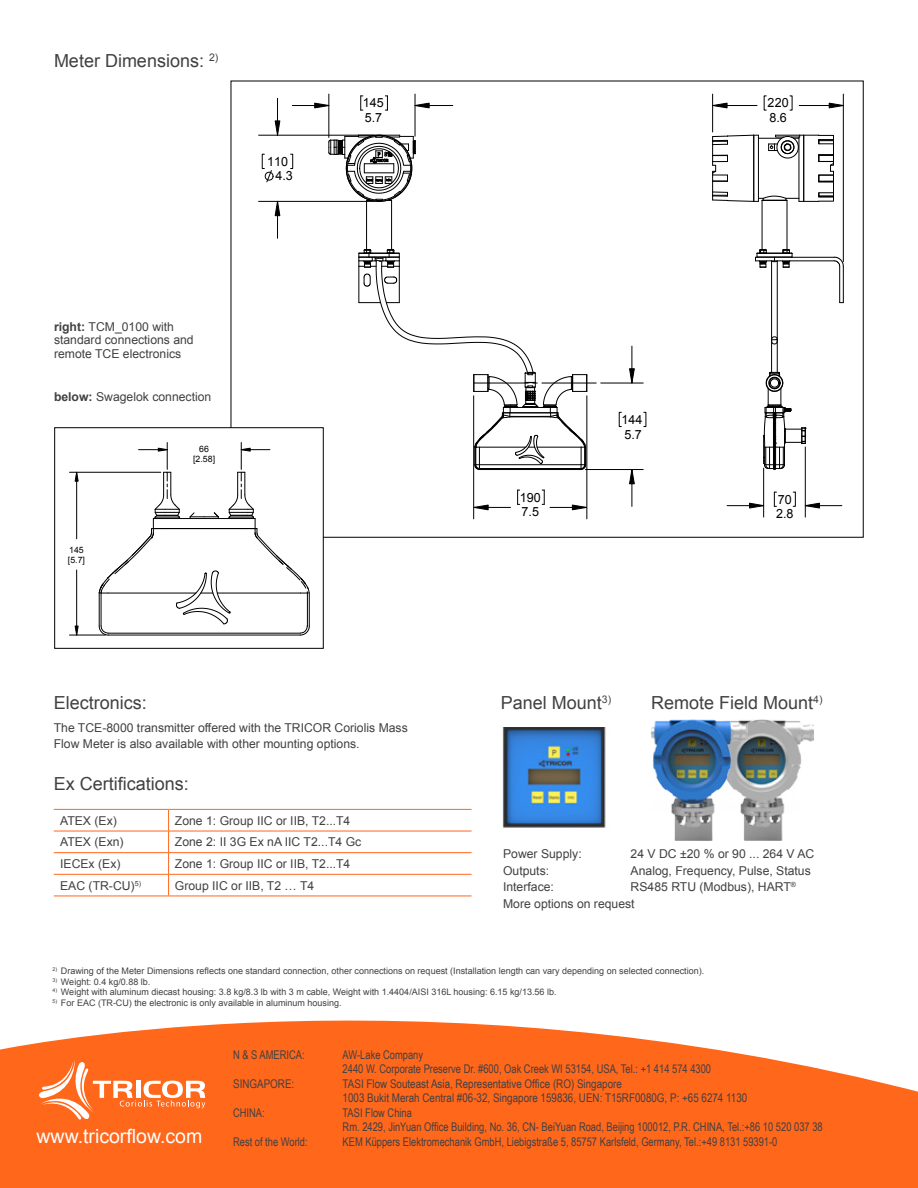
<style>
.page{position:relative;width:918px;height:1188px;background:#fff}
.page>*{position:absolute;margin:0;border:0;box-sizing:border-box;transform-origin:0 0}
.t1{font:19.5px "Arial";color:#fff}
.t2{font:18px "Arial";color:#414042}
.t3{font:12.6px/14.9px "Arial";letter-spacing:.005em;color:#000}
.t4{font:12.15px/13.5px "Arial";color:#414042}
.t5{font:12px/13.5px "Arial Narrow";color:#414042;scale:.95 1}
.t6{font:12px/13.5px "Arial Narrow";color:#414042}
.t7{font:9px "Arial";color:#414042}
.t8{font:8.7px/10.5px "Arial";color:#000;text-align:center}
.s1{font-weight:700}
</style>
<div class="page">
<svg style="left:328px;top:134px;width:260px;height:337px"></svg>
<hr style="left:542px;top:383px;width:54px;height:1px;background:#000">
<hr style="left:601px;top:383px;width:42px;height:1px;background:#000">
<hr style="left:585px;top:469px;width:58px;height:1px;background:#000">
<hr style="left:632px;top:346px;width:1px;height:37px;background:#000">
<hr style="left:632px;top:470px;width:1px;height:36px;background:#000">
<svg style="left:629px;top:368px;width:6px;height:16px"></svg>
<svg style="left:629px;top:470px;width:6px;height:14px"></svg>
<hr style="left:473px;top:396px;width:1px;height:123px;background:#000">
<hr style="left:587px;top:396px;width:1px;height:123px;background:#000">
<svg style="left:517px;top:490px;width:3px;height:15px"></svg>
<hr style="left:415px;top:105px;width:38px;height:1px;background:#000">
<hr style="left:329px;top:94px;width:1px;height:43px;background:#000">
<svg style="left:360px;top:96px;width:3px;height:15px"></svg>
<hr style="left:292px;top:105px;width:37px;height:1px;background:#000">
<svg style="left:542px;top:490px;width:3px;height:15px"></svg>
<hr style="left:415px;top:94px;width:1px;height:42px;background:#000">
<svg style="left:385px;top:96px;width:3px;height:15px"></svg>
<div style="left:290px;top:154px;width:3px;height:15px;border:1px solid #000"></div>
<svg style="left:265px;top:170px;width:9px;height:13px"></svg>
<hr style="left:259px;top:135px;width:116px;height:1px;background:#000">
<hr style="left:259px;top:201px;width:116px;height:1px;background:#000">
<hr style="left:277px;top:98px;width:1px;height:37px;background:#000">
<hr style="left:277px;top:201px;width:1px;height:37px;background:#000">
<hr style="left:474px;top:507px;width:37px;height:1px;background:#000">
<svg style="left:473px;top:504px;width:16px;height:7px"></svg>
<hr style="left:550px;top:507px;width:37px;height:1px;background:#000">
<svg style="left:572px;top:504px;width:15px;height:7px"></svg>
<svg style="left:414px;top:102px;width:16px;height:7px"></svg>
<svg style="left:314px;top:102px;width:16px;height:7px"></svg>
<svg style="left:274px;top:120px;width:7px;height:16px"></svg>
<svg style="left:274px;top:201px;width:7px;height:15px"></svg>
<hr style="left:777px;top:340px;width:1px;height:32px;background:#000">
<hr style="left:771px;top:261px;width:1px;height:79px;background:#000">
<hr style="left:777px;top:261px;width:1px;height:79px;background:#000">
<hr style="left:771px;top:340px;width:1px;height:32px;background:#000">
<svg style="left:771px;top:336px;width:7px;height:9px"></svg>
<hr style="left:839px;top:266px;width:1px;height:37px;background:#000">
<hr style="left:843px;top:266px;width:1px;height:37px;background:#000">
<svg style="left:712px;top:134px;width:132px;height:134px"></svg>
<svg style="left:763px;top:372px;width:43px;height:98px"></svg>
<hr style="left:805px;top:505px;width:37px;height:1px;background:#000">
<hr style="left:805px;top:447px;width:1px;height:70px;background:#000">
<hr style="left:727px;top:505px;width:37px;height:1px;background:#000">
<svg style="left:774px;top:492px;width:2px;height:15px"></svg>
<hr style="left:763px;top:468px;width:1px;height:49px;background:#000">
<svg style="left:793px;top:492px;width:3px;height:15px"></svg>
<svg style="left:790px;top:96px;width:2px;height:14px"></svg>
<hr style="left:843px;top:94px;width:1px;height:168px;background:#000">
<hr style="left:712px;top:94px;width:1px;height:38px;background:#000">
<svg style="left:805px;top:502px;width:15px;height:7px"></svg>
<svg style="left:749px;top:502px;width:15px;height:7px"></svg>
<hr style="left:713px;top:105px;width:44px;height:1px;background:#000">
<svg style="left:712px;top:102px;width:16px;height:7px"></svg>
<hr style="left:799px;top:105px;width:44px;height:1px;background:#000">
<svg style="left:829px;top:102px;width:15px;height:7px"></svg>
<svg style="left:98px;top:443px;width:212px;height:193px"></svg>
<hr style="left:69px;top:472px;width:92px;height:1px;background:#000">
<hr style="left:69px;top:635px;width:36px;height:1px;background:#000">
<hr style="left:76px;top:472px;width:1px;height:67px;background:#000">
<hr style="left:76px;top:570px;width:1px;height:65px;background:#000">
<svg style="left:74px;top:471px;width:5px;height:11px"></svg>
<svg style="left:74px;top:625px;width:5px;height:11px"></svg>
<div style="left:54px;top:427px;width:270px;height:222px;border:1px solid #000"></div>
<svg style="left:0;top:1020px;width:918px;height:168px;background:#ff7835"></svg>
<svg style="left:39px;top:1060px;width:166px;height:60px;background:#ff8346"></svg>
<hr style="left:54px;top:809px;width:115px;height:1px;background:#ff671b">
<hr style="left:169px;top:809px;width:303px;height:1px;background:#ff671b">
<hr style="left:54px;top:831px;width:115px;height:1px;background:#ff671b">
<hr style="left:169px;top:831px;width:303px;height:1px;background:#ff671b">
<hr style="left:54px;top:852px;width:115px;height:1px;background:#ff671b">
<hr style="left:169px;top:852px;width:303px;height:1px;background:#ff671b">
<hr style="left:54px;top:874px;width:115px;height:1px;background:#ff671b">
<hr style="left:169px;top:874px;width:303px;height:1px;background:#ff671b">
<svg style="left:168px;top:810px;width:1px;height:86px"></svg>
<hr style="left:54px;top:896px;width:115px;height:1px;background:#ff671b">
<hr style="left:169px;top:896px;width:303px;height:1px;background:#ff671b">
<img style="left:748px;top:719px;width:66px;height:121px">
<img style="left:502px;top:727px;width:104px;height:101px">
<img style="left:651px;top:720px;width:97px;height:120px">
<h2 class="t2" style="left:54px;top:49px;width:166px">Meter Dimensions: <sup>2)</sup></h2>
<p class="t3" style="left:275px;top:154px;width:19px;text-indent:-8px">110<br>4.3</p>
<p class="t4" style="left:54px;top:320px;width:141px"><span class="s1">right:</span> TCM_0100 with standard connections and remote TCE electronics</p>
<p class="t4" style="left:54px;top:390px;width:159px"><span class="s1">below:</span> Swagelok connection</p>
<p class="t8" style="left:68px;top:544px;width:19px;text-align:left">145 [5.7]</p>
<p class="t8" style="left:193px;top:444px;width:23px">66 [2.58]</p>
<p class="t3" style="left:363px;top:96px;width:23px">145</p>
<p class="t3" style="left:365px;top:110px;width:19px">5.7</p>
<h2 class="t2" style="left:54px;top:690px;width:95px">Electronics:</h2>
<p class="t4" style="left:54px;top:719px;width:356px;line-height:16.5px">The TCE-8000 transmitter offered with the TRICOR Coriolis Mass<br>Flow Meter is also available with other mounting options.</p>
<h2 class="t2" style="left:54px;top:771px;width:137px">Ex Certifications:</h2>
<p class="t4" style="left:60px;top:814px;width:58px">ATEX (Ex)</p>
<p class="t4" style="left:175px;top:814px;width:177px">Zone 1: Group IIC or IIB, T2...T4</p>
<p class="t4" style="left:60px;top:835px;width:65px">ATEX (Exn)</p>
<p class="t4" style="left:175px;top:835px;width:188px">Zone 2: II 3G Ex nA IIC T2...T4 Gc</p>
<p class="t4" style="left:60px;top:857px;width:62px">IECEx (Ex)</p>
<p class="t4" style="left:175px;top:857px;width:177px">Zone 1: Group IIC or IIB, T2...T4</p>
<p class="t4" style="left:60px;top:879px;width:82px">EAC (TR-CU)<sup>5)</sup></p>
<p class="t4" style="left:175px;top:879px;width:141px">Group IIC or IIB, T2 … T4</p>
<p class="t3" style="left:520px;top:490px;width:23px">190<br>7.5</p>
<p class="t3" style="left:621px;top:412px;width:23px">144<br>5.7</p>
<p class="t3" style="left:768px;top:96px;width:23px">220<br>8.6</p>
<p class="t3" style="left:778px;top:492px;width:15px">70</p>
<p class="t3" style="left:776px;top:507px;width:19px">2.8</p>
<h2 class="t2" style="left:501px;top:690px;width:112px">Panel Mount<sup>3)</sup></h2>
<h2 class="t2" style="left:651px;top:690px;width:173px">Remote Field Mount<sup>4)</sup></h2>
<p class="t4" style="left:503px;top:847px;width:80px">Power Supply:</p>
<p class="t4" style="left:631px;top:847px;width:185px">24 V DC ±20 % or 90 ... 264 V AC</p>
<p class="t4" style="left:503px;top:864px;width:48px">Outputs:</p>
<p class="t4" style="left:631px;top:864px;width:182px">Analog, Frequency, Pulse, Status</p>
<p class="t4" style="left:503px;top:880px;width:52px">Interface:</p>
<p class="t4" style="left:503px;top:879px;width:295px;line-height:16.5px;text-indent:128px">RS485 RTU (Modbus), HART<sup>®<br></sup>More options on request</p>
<p class="t7" style="left:52px;top:965px;width:653px"><sup>2)</sup> Drawing of the Meter Dimensions reflects one standard connection, other connections on request (Installation length can vary depending on selected connection).</p>
<p class="t7" style="left:52px;top:976px;width:99px"><sup>3)</sup> Weight: 0.4 kg/0.88 lb.</p>
<p class="t7" style="left:52px;top:986px;width:506px"><sup>4)</sup> Weight with aluminum diecast housing: 3.8 kg/8.3 lb with 3 m cable, Weight with 1.4404/AISI 316L housing: 6.15 kg/13.56 lb.</p>
<p class="t7" style="left:52px;top:997px;width:291px"><sup>5)</sup> For EAC (TR-CU) the electronic is only available in aluminum housing.</p>
<p class="t5" style="left:233px;top:1048px;width:77px">N &amp; S AMERICA:</p>
<p class="t5" style="left:343px;top:1048px;width:389px">AW-Lake Company<br>2440 W. Corporate Preserve Dr. #600, Oak Creek WI 53154, USA, Tel.: +1 414 574 4300</p>
<p class="t6" style="left:233px;top:1077px;width:63px">SINGAPORE:</p>
<p class="t6" style="left:343px;top:1077px;width:406px">TASI Flow Souteast Asia, Representative Office (RO) Singapore<br>1003 Bukit Merah Central #06-32, Singapore 159836, UEN: T15RF0080G, P: +65 6274 1130</p>
<p class="t5" style="left:233px;top:1106px;width:35px">CHINA:</p>
<p class="t5" style="left:343px;top:1106px;width:507px">TASI Flow China<br>Rm. 2429, JinYuan Office Building, No. 36, CN- BeiYuan Road, Beijing 100012, P.R. CHINA, Tel.:+86 10 520 037 38</p>
<h1 class="t1" style="left:37px;top:1123px;width:167px">www.tricorflow.com</h1>
<p class="t5" style="left:233px;top:1135px;width:80px">Rest of the World:</p>
<p class="t5" style="left:343px;top:1135px;width:459px">KEM Küppers Elektromechanik GmbH, Liebigstraße 5, 85757 Karlsfeld, Germany, Tel.:+49 8131 59391-0</p>
</div>
